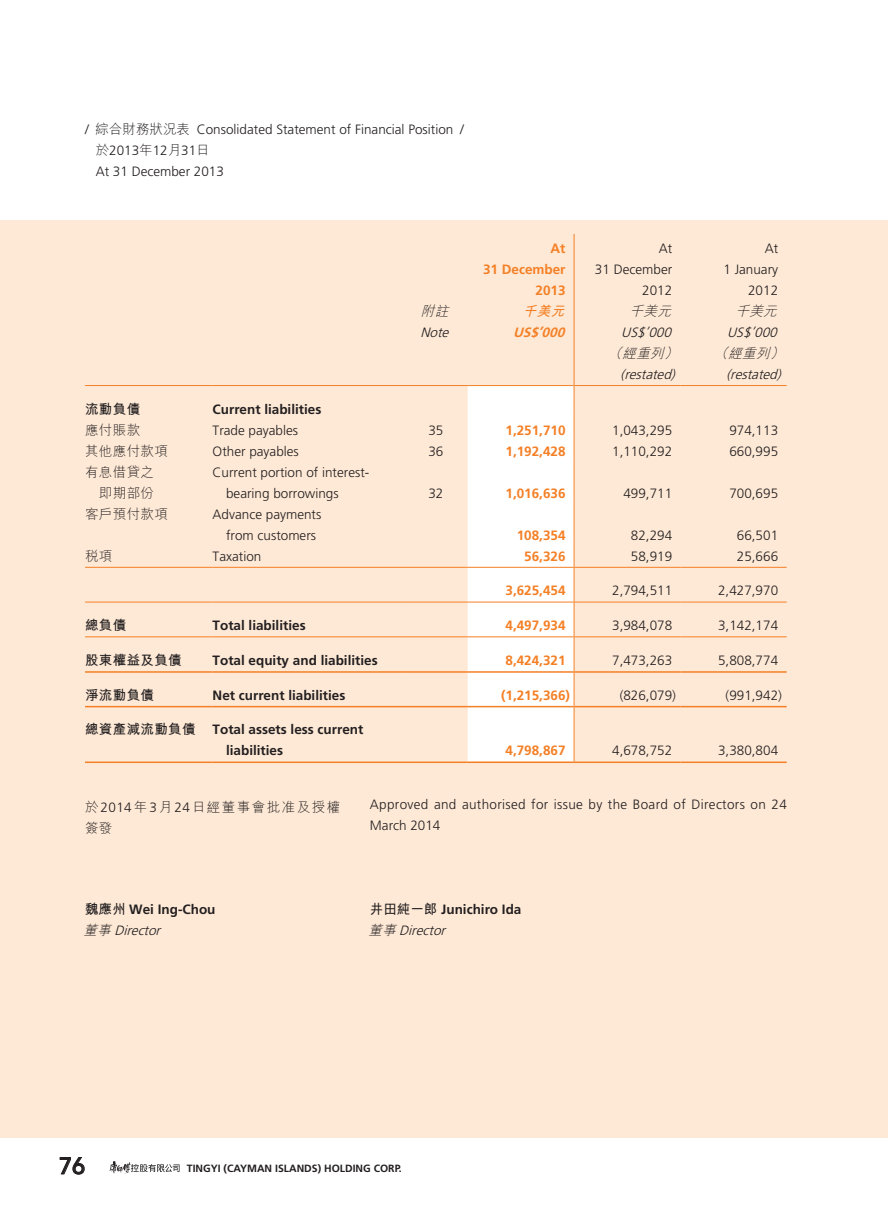
<style>
.page{position:relative;width:893px;height:1212px;background:#fff}
.page>*{position:absolute;margin:0;border:0;box-sizing:border-box;transform-origin:0 0}
.t1{font:500 23.25px "Avenir LT Std";color:#231f20}
._1__內文{font:300 13.5px/21px "Frutiger LT Std";color:#231f20}
._1__內文-2{font:700 13.5px "Frutiger LT Std";color:#231f20}
._1__內文-3{font:700 13.5px "Frutiger LT Std";color:#f48026}
._1__內文-4{font:300 13.5px/21px "Frutiger LT Std";letter-spacing:.025em;color:#231f20}
._1__內文-5{font:italic 300 13.5px "Frutiger LT Std";color:#231f20}
._6__內文-C{font:700 13.5px "M Hei HK";letter-spacing:.03em;color:#231f20}
._6__內文-C-2{font:300 13.5px "M Hei HK";letter-spacing:.03em;color:#231f20}
._6__內文-C-3{font:300 13.5px/21px "M Hei HK";letter-spacing:.11em;color:#231f20}
._6__內文-C-4{font:italic 300 13.5px "M Hei HK";color:#231f20}
._1__內文-6{font:italic 700 13.5px "Frutiger LT Std";color:#f48026}
._6__內文-C-5{font:italic 700 13.5px "M Hei HK";color:#f48026}
.t2{font:700 10.5px "Frutiger LT Std";color:#231f20}
.s1{font-family:"M Hei HK"}
.s2{font-family:"Frutiger LT Std"}
</style>
<div class="page">
<div style="left:0;top:220px;width:888px;height:917px;background:#fee9d6"></div>
<svg style="left:60px;top:1157px;width:25px;height:18px"></svg>
<svg style="left:110px;top:1161px;width:70px;height:12px"></svg>
<hr style="left:574px;top:234px;width:1px;height:42px;background:#f48026">
<svg style="left:468px;top:276px;width:107px;height:485px"></svg>
<hr style="left:85px;top:385px;width:128px;height:1px;background:#f48026">
<hr style="left:213px;top:385px;width:191px;height:1px;background:#f48026">
<hr style="left:404px;top:385px;width:64px;height:1px;background:#f48026">
<hr style="left:468px;top:385px;width:106px;height:1px;background:#f48026">
<hr style="left:574px;top:385px;width:106px;height:1px;background:#f48026">
<hr style="left:680px;top:385px;width:107px;height:1px;background:#f48026">
<hr style="left:85px;top:567px;width:128px;height:1px;background:#f48026">
<hr style="left:213px;top:567px;width:191px;height:1px;background:#f48026">
<hr style="left:404px;top:567px;width:64px;height:1px;background:#f48026">
<hr style="left:468px;top:567px;width:106px;height:1px;background:#f48026">
<hr style="left:574px;top:567px;width:106px;height:1px;background:#f48026">
<hr style="left:680px;top:567px;width:107px;height:1px;background:#f48026">
<hr style="left:85px;top:602px;width:128px;height:1px;background:#f48026">
<hr style="left:213px;top:602px;width:191px;height:1px;background:#f48026">
<hr style="left:404px;top:602px;width:64px;height:1px;background:#f48026">
<hr style="left:468px;top:602px;width:106px;height:1px;background:#f48026">
<hr style="left:574px;top:602px;width:106px;height:1px;background:#f48026">
<hr style="left:680px;top:602px;width:107px;height:1px;background:#f48026">
<hr style="left:85px;top:636px;width:128px;height:1px;background:#f48026">
<hr style="left:213px;top:636px;width:191px;height:1px;background:#f48026">
<hr style="left:404px;top:636px;width:64px;height:1px;background:#f48026">
<hr style="left:468px;top:636px;width:106px;height:1px;background:#f48026">
<hr style="left:574px;top:636px;width:106px;height:1px;background:#f48026">
<hr style="left:680px;top:636px;width:107px;height:1px;background:#f48026">
<hr style="left:85px;top:671px;width:128px;height:2px;background:#f48026">
<hr style="left:213px;top:671px;width:191px;height:2px;background:#f48026">
<hr style="left:404px;top:671px;width:64px;height:2px;background:#f48026">
<hr style="left:468px;top:671px;width:106px;height:2px;background:#f48026">
<hr style="left:574px;top:671px;width:106px;height:2px;background:#f48026">
<hr style="left:680px;top:671px;width:107px;height:2px;background:#f48026">
<hr style="left:85px;top:706px;width:128px;height:1px;background:#f48026">
<hr style="left:213px;top:706px;width:191px;height:1px;background:#f48026">
<hr style="left:404px;top:706px;width:64px;height:1px;background:#f48026">
<hr style="left:468px;top:706px;width:106px;height:1px;background:#f48026">
<hr style="left:574px;top:706px;width:106px;height:1px;background:#f48026">
<hr style="left:680px;top:706px;width:107px;height:1px;background:#f48026">
<hr style="left:85px;top:761px;width:128px;height:2px;background:#f48026">
<hr style="left:213px;top:761px;width:191px;height:2px;background:#f48026">
<hr style="left:404px;top:761px;width:64px;height:2px;background:#f48026">
<hr style="left:468px;top:761px;width:106px;height:2px;background:#f48026">
<hr style="left:574px;top:761px;width:106px;height:2px;background:#f48026">
<hr style="left:680px;top:761px;width:107px;height:2px;background:#f48026">
<p class="_1__內文" style="left:96px;top:119px;width:370px;text-indent:-11px">/ <span class="s1">綜合財務狀況表</span> Consolidated Statement of Financial Position /<span class="s1">於</span>2013<span class="s1">年</span>12<span class="s1">月</span>31<span class="s1">日<br></span>At 31 December 2013</p>
<p class="_1__內文-3" style="left:551px;top:241px;width:16px">At</p>
<p class="_1__內文-3" style="left:483px;top:262px;width:84px">31 December</p>
<p class="_1__內文" style="left:659px;top:238px;width:15px">At</p>
<p class="_1__內文" style="left:595px;top:259px;width:79px">31 December</p>
<p class="_1__內文" style="left:765px;top:238px;width:15px">At</p>
<p class="_1__內文" style="left:723px;top:259px;width:56px">1 January</p>
<p class="_1__內文-3" style="left:535px;top:283px;width:32px">2013</p>
<p class="_1__內文" style="left:642px;top:280px;width:32px">2012</p>
<p class="_1__內文" style="left:748px;top:280px;width:32px">2012</p>
<p class="_6__內文-C-4" style="left:421px;top:304px;width:32px">附註</p>
<p class="_6__內文-C-5" style="left:523px;top:301px;width:47px">千美元</p>
<p class="_6__內文-C-4" style="left:630px;top:304px;width:46px">千美元</p>
<p class="_6__內文-C-4" style="left:735px;top:304px;width:46px">千美元</p>
<p class="_1__內文-5" style="left:421px;top:325px;width:33px">Note</p>
<p class="_1__內文-6" style="left:513px;top:325px;width:57px">US$’000</p>
<p class="_1__內文-5" style="left:621px;top:325px;width:55px">US$’000</p>
<p class="_1__內文-5" style="left:727px;top:325px;width:55px">US$’000</p>
<p class="_6__內文-C-4" style="left:609px;top:346px;width:74px">（經重列）</p>
<p class="_6__內文-C-4" style="left:714px;top:346px;width:74px">（經重列）</p>
<p class="_1__內文-5" style="left:621px;top:367px;width:60px">(restated)</p>
<p class="_1__內文-5" style="left:726px;top:367px;width:60px">(restated)</p>
<p class="_6__內文-C" style="left:85px;top:399px;width:57px">流動負債</p>
<p class="_1__內文-2" style="left:213px;top:401px;width:110px">Current liabilities</p>
<p class="_6__內文-C-2" style="left:85px;top:423px;width:57px">應付賬款</p>
<p class="_1__內文" style="left:213px;top:420px;width:87px">Trade payables</p>
<p class="_1__內文" style="left:428px;top:420px;width:17px">35</p>
<p class="_1__內文-3" style="left:505px;top:422px;width:62px">1,251,710</p>
<p class="_1__內文" style="left:612px;top:420px;width:62px">1,043,295</p>
<p class="_1__內文" style="left:729px;top:420px;width:50px">974,113</p>
<p class="_6__內文-C-2" style="left:85px;top:444px;width:84px">其他應付款項</p>
<p class="_1__內文" style="left:213px;top:441px;width:88px">Other payables</p>
<p class="_1__內文" style="left:428px;top:441px;width:17px">36</p>
<p class="_1__內文-3" style="left:505px;top:443px;width:62px">1,192,428</p>
<p class="_1__內文" style="left:612px;top:441px;width:62px">1,110,292</p>
<p class="_1__內文" style="left:729px;top:441px;width:50px">660,995</p>
<p class="_6__內文-C-2" style="left:85px;top:465px;width:71px">有息借貸之</p>
<p class="_6__內文-C-2" style="left:99px;top:486px;width:57px">即期部份</p>
<p class="_1__內文" style="left:213px;top:462px;width:158px">Current portion of interest-</p>
<p class="_1__內文" style="left:226px;top:483px;width:114px">bearing borrowings</p>
<p class="_1__內文" style="left:428px;top:483px;width:17px">32</p>
<p class="_1__內文-3" style="left:505px;top:485px;width:62px">1,016,636</p>
<p class="_1__內文" style="left:623px;top:483px;width:50px">499,711</p>
<p class="_1__內文" style="left:729px;top:483px;width:50px">700,695</p>
<p class="_6__內文-C-2" style="left:85px;top:507px;width:84px">客戶預付款項</p>
<p class="_1__內文" style="left:213px;top:504px;width:110px">Advance payments</p>
<p class="_1__內文" style="left:226px;top:525px;width:91px">from customers</p>
<p class="_1__內文-3" style="left:517px;top:527px;width:50px">108,354</p>
<p class="_1__內文" style="left:631px;top:525px;width:43px">82,294</p>
<p class="_1__內文" style="left:737px;top:525px;width:43px">66,501</p>
<p class="_6__內文-C-2" style="left:85px;top:549px;width:29px">稅項</p>
<p class="_1__內文" style="left:213px;top:546px;width:50px">Taxation</p>
<p class="_1__內文-3" style="left:524px;top:548px;width:43px">56,326</p>
<p class="_1__內文" style="left:631px;top:546px;width:43px">58,919</p>
<p class="_1__內文" style="left:737px;top:546px;width:43px">25,666</p>
<p class="_1__內文-3" style="left:505px;top:583px;width:62px">3,625,454</p>
<p class="_1__內文" style="left:612px;top:580px;width:62px">2,794,511</p>
<p class="_1__內文" style="left:718px;top:580px;width:62px">2,427,970</p>
<p class="_6__內文-C" style="left:85px;top:615px;width:43px">總負債</p>
<p class="_1__內文-2" style="left:213px;top:618px;width:95px">Total liabilities</p>
<p class="_1__內文-3" style="left:505px;top:618px;width:62px">4,497,934</p>
<p class="_1__內文" style="left:612px;top:615px;width:62px">3,984,078</p>
<p class="_1__內文" style="left:718px;top:615px;width:62px">3,142,174</p>
<p class="_6__內文-C" style="left:85px;top:650px;width:98px">股東權益及負債</p>
<p class="_1__內文-2" style="left:213px;top:652px;width:167px">Total equity and liabilities</p>
<p class="_1__內文-3" style="left:505px;top:652px;width:62px">8,424,321</p>
<p class="_1__內文" style="left:612px;top:650px;width:62px">7,473,263</p>
<p class="_1__內文" style="left:718px;top:650px;width:62px">5,808,774</p>
<p class="_6__內文-C" style="left:85px;top:685px;width:71px">淨流動負債</p>
<p class="_1__內文-2" style="left:213px;top:687px;width:134px">Net current liabilities</p>
<p class="_1__內文-3" style="left:501px;top:687px;width:71px">(1,215,366)</p>
<p class="_1__內文" style="left:620px;top:685px;width:58px">(826,079)</p>
<p class="_1__內文" style="left:726px;top:685px;width:58px">(991,942)</p>
<p class="_6__內文-C" style="left:85px;top:719px;width:112px">總資產減流動負債</p>
<p class="_1__內文-2" style="left:213px;top:722px;width:152px">Total assets less current</p>
<p class="_1__內文-2" style="left:226px;top:743px;width:59px">liabilities</p>
<p class="_1__內文-3" style="left:505px;top:743px;width:62px">4,798,867</p>
<p class="_1__內文" style="left:612px;top:740px;width:62px">4,678,752</p>
<p class="_1__內文" style="left:718px;top:740px;width:62px">3,380,804</p>
<p class="_6__內文-C-3" style="left:85px;top:796px;width:257px">於<span class="s2">2014</span>年<span class="s2">3</span>月<span class="s2">24</span>日經董事會批准及授權簽發</p>
<p class="_1__內文-4" style="left:370px;top:794px;width:418px">Approved and authorised for issue by the Board of Directors on 24<br>March 2014</p>
<p class="_1__內文-2" style="left:85px;top:902px;width:132px"><span class="s1">魏應州</span> Wei Ing-Chou</p>
<p class="_1__內文-2" style="left:370px;top:902px;width:153px"><span class="s1">井田純一郎</span> Junichiro Ida</p>
<p class="_1__內文-5" style="left:84px;top:923px;width:82px"><span class="s1">董事</span> Director</p>
<p class="_1__內文-5" style="left:369px;top:923px;width:82px"><span class="s1">董事</span> Director</p>
<p class="t1" style="left:59px;top:1152px;width:27px">76</p>
<p class="t2" style="left:187px;top:1162px;width:216px">TINGYI (CAYMAN ISLANDS) HOLDING CORP.</p>
</div>
